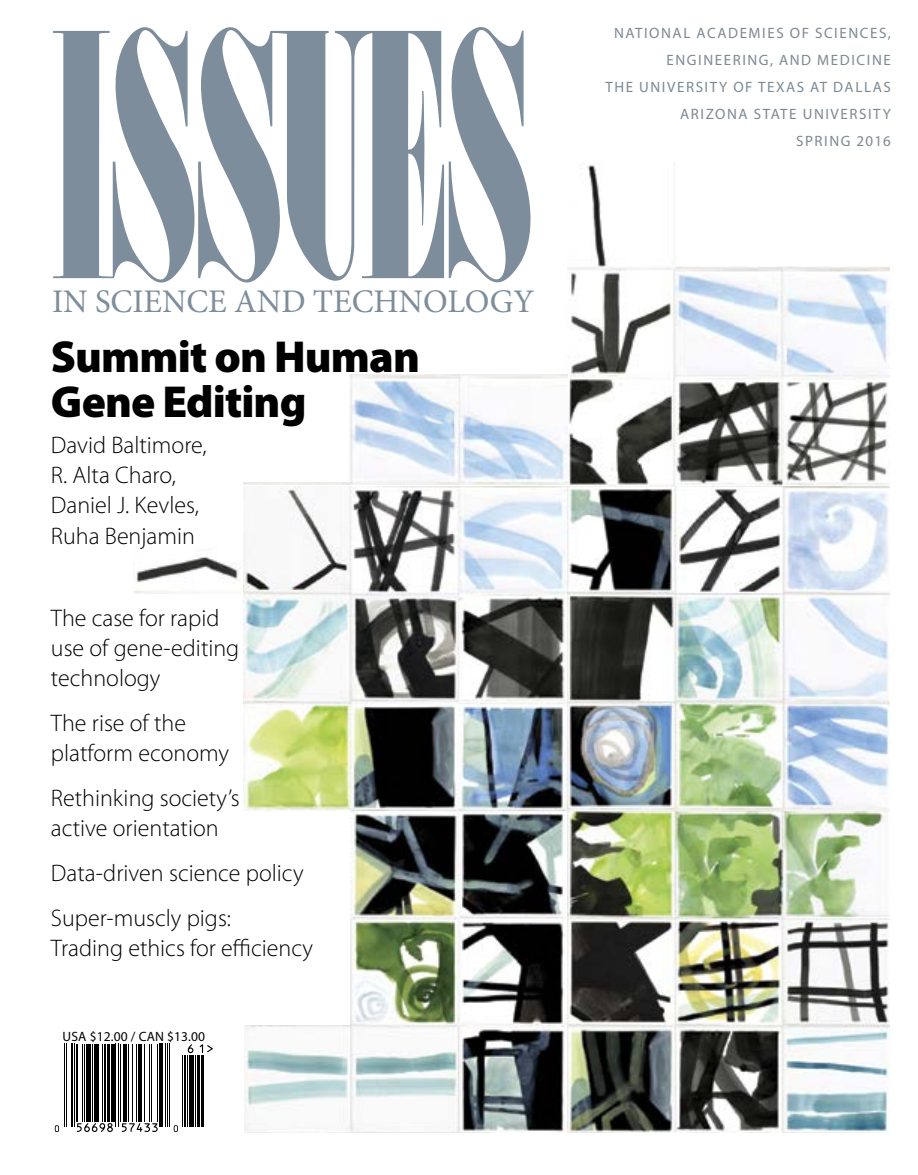
<style>
.page{position:relative;width:918px;height:1175px;background:#fff}
.page>*{position:absolute;margin:0;border:0;box-sizing:border-box;transform-origin:0 0}
.Cover_lines_small{font:900 45px/45px "Myriad Pro";letter-spacing:-.02em;color:#000}
.t1{font:33px "Minion Pro";letter-spacing:-.005em;color:#7e8d9b}
.Cover_lines_small-2{font:300 24px/30px "Myriad Pro";color:#000}
.Paragraph_Style_1{font:15px "Myriad Pro";letter-spacing:.105em;color:#7c8993}
.Paragraph_Style_1-2{font:13.5px "Myriad Pro";letter-spacing:.01em;color:#000}
</style>
<div class="page">
<svg style="left:174px;top:1125px;width:4px;height:6px"></svg>
<svg style="left:55px;top:1125px;width:4px;height:6px"></svg>
<svg style="left:77px;top:1123px;width:36px;height:9px"></svg>
<svg style="left:122px;top:1123px;width:36px;height:9px"></svg>
<hr style="left:64px;top:1043px;width:1px;height:84px;background:#000">
<hr style="left:66px;top:1043px;width:1px;height:84px;background:#000">
<hr style="left:71px;top:1043px;width:2px;height:84px;background:#000">
<hr style="left:74px;top:1043px;width:1px;height:84px;background:#000">
<hr style="left:76px;top:1043px;width:2px;height:78px;background:#000">
<hr style="left:82px;top:1043px;width:1px;height:78px;background:#000">
<hr style="left:84px;top:1043px;width:1px;height:78px;background:#000">
<div style="left:86px;top:1043px;width:5px;height:78px;background:#000"></div>
<hr style="left:92px;top:1043px;width:1px;height:78px;background:#000">
<hr style="left:94px;top:1043px;width:4px;height:78px;background:#000">
<hr style="left:102px;top:1043px;width:1px;height:78px;background:#000">
<hr style="left:104px;top:1043px;width:2px;height:78px;background:#000">
<hr style="left:108px;top:1043px;width:2px;height:78px;background:#000">
<hr style="left:111px;top:1043px;width:3px;height:78px;background:#000">
<hr style="left:116px;top:1043px;width:1px;height:84px;background:#000">
<hr style="left:118px;top:1043px;width:1px;height:84px;background:#000">
<hr style="left:120px;top:1043px;width:1px;height:78px;background:#000">
<hr style="left:123px;top:1043px;width:3px;height:78px;background:#000">
<hr style="left:128px;top:1043px;width:1px;height:78px;background:#000">
<hr style="left:132px;top:1043px;width:1px;height:78px;background:#000">
<hr style="left:136px;top:1043px;width:1px;height:78px;background:#000">
<hr style="left:138px;top:1043px;width:3px;height:78px;background:#000">
<hr style="left:144px;top:1043px;width:1px;height:78px;background:#000">
<hr style="left:149px;top:1043px;width:1px;height:78px;background:#000">
<hr style="left:151px;top:1043px;width:1px;height:78px;background:#000">
<hr style="left:157px;top:1043px;width:1px;height:78px;background:#000">
<hr style="left:159px;top:1043px;width:3px;height:84px;background:#000">
<hr style="left:165px;top:1043px;width:1px;height:84px;background:#000">
<hr style="left:167px;top:1043px;width:1px;height:84px;background:#000">
<hr style="left:169px;top:1043px;width:1px;height:84px;background:#000">
<svg style="left:188px;top:1044px;width:5px;height:9px"></svg>
<hr style="left:182px;top:1055px;width:1px;height:72px;background:#000">
<hr style="left:184px;top:1055px;width:2px;height:72px;background:#000">
<hr style="left:187px;top:1055px;width:1px;height:72px;background:#000">
<hr style="left:190px;top:1055px;width:4px;height:72px;background:#000">
<hr style="left:195px;top:1055px;width:1px;height:72px;background:#000">
<hr style="left:197px;top:1055px;width:2px;height:72px;background:#000">
<hr style="left:202px;top:1055px;width:2px;height:72px;background:#000">
<svg style="left:199px;top:1044px;width:14px;height:9px"></svg>
<img style="left:243px;top:486px;width:647px;height:646px">
<img style="left:567px;top:164px;width:323px;height:321px">
<img style="left:243px;top:374px;width:325px;height:110px">
<img style="left:134px;top:556px;width:107px;height:37px">
<svg style="left:53px;top:27px;width:142px;height:256px"></svg>
<svg style="left:198px;top:27px;width:246px;height:256px"></svg>
<svg style="left:449px;top:27px;width:82px;height:256px"></svg>
<div style="left:242px;top:811px;width:108px;height:214px;background:#fff"></div>
<div style="left:676px;top:157px;width:217px;height:108px;background:#fff"></div>
<div style="left:176px;top:362px;width:173px;height:119px;background:#fff"></div>
<p class="t1" style="left:52px;top:280px;width:484px">IN SCIENCE AND TECHNOLOGY</p>
<p class="Cover_lines_small" style="left:51px;top:332px;width:371px">Summit on Human<br>Gene Editing</p>
<p class="Cover_lines_small-2" style="left:51px;top:430px;width:157px">David Baltimore,<br>R. Alta Charo,<br>Daniel J. Kevles,<br>Ruha Benjamin</p>
<p class="Cover_lines_small-2" style="left:51px;top:603px;width:190px">The case for rapid use of gene-editing technology</p>
<p class="Cover_lines_small-2" style="left:51px;top:708px;width:180px">The rise of the platform economy</p>
<p class="Cover_lines_small-2" style="left:51px;top:783px;width:190px">Rethinking society’s active orientation</p>
<p class="Cover_lines_small-2" style="left:51px;top:858px;width:254px">Data-driven science policy</p>
<p class="Cover_lines_small-2" style="left:51px;top:903px;width:264px">Super-muscly pigs:<br>Trading ethics for efficiency</p>
<p class="Paragraph_Style_1-2" style="left:63px;top:1028px;width:144px">USA $12.00 / CAN $13.00</p>
<p class="Paragraph_Style_1" style="left:614px;top:24px;width:278px">NATIONAL ACADEMIES OF SCIENCES,</p>
<p class="Paragraph_Style_1" style="left:667px;top:51px;width:226px">ENGINEERING, AND MEDICINE</p>
<p class="Paragraph_Style_1" style="left:605px;top:78px;width:287px">THE UNIVERSITY OF TEXAS AT DALLAS</p>
<p class="Paragraph_Style_1" style="left:680px;top:105px;width:212px">ARIZONA STATE UNIVERSITY</p>
<p class="Paragraph_Style_1" style="left:796px;top:132px;width:96px">SPRING 2016</p>
</div>
